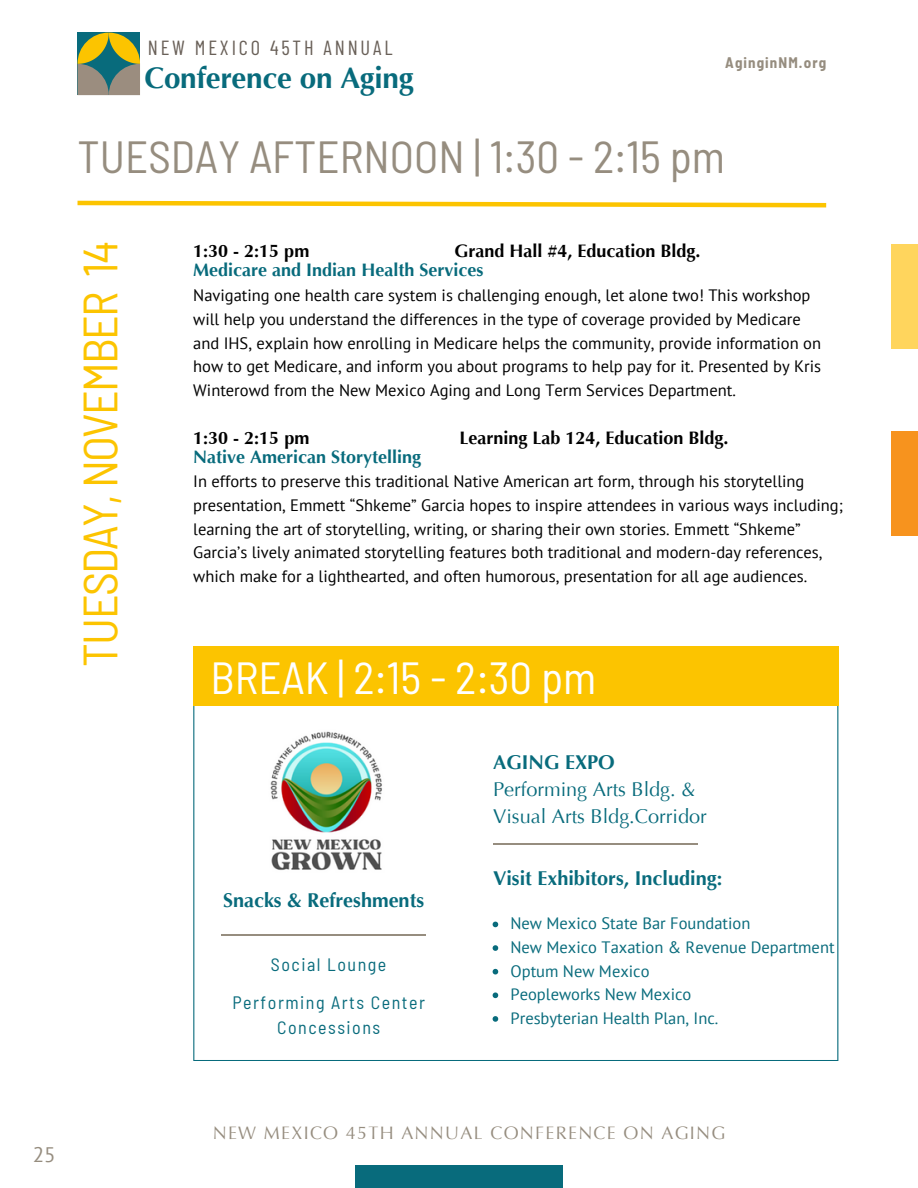
<style>
.page{position:relative;width:918px;height:1188px;background:#fff}
.page>*{position:absolute;margin:0;border:0;box-sizing:border-box;transform-origin:0 0}
.t1{font:semi-condensed 48px "Barlow";letter-spacing:-.035em;color:#fcc400}
.t2{font:semi-condensed 45px "Barlow";color:#968d7f}
.t3{font:semi-condensed 45px "Barlow";color:#fff}
.t4{font:700 29.7px "Optima LT Pro";letter-spacing:-.01em;color:#086b7c}
.t5{font:21px "PT Sans";color:#968d7f}
.t6{font:20.4px "Barlow Condensed";letter-spacing:.14em;color:#696058}
.t7{font:700 19.95px "Optima LT Pro";color:#086b7c}
.t8{font:19.95px "Optima LT Pro";color:#086b7c}
.t9{font:700 18px "Optima LT Pro";color:#000}
.t10{font:700 18px "Optima LT Pro";color:#086b7c}
.t11{font:semi-condensed 18px "Barlow";letter-spacing:.085em;color:#086b7c}
.t12{font:18px "Optima LT Pro";letter-spacing:.07em;color:#968d7f}
.t13{font:16.5px/23.7px "PT Sans";color:#000}
.t14{font:16.5px "PT Sans";color:#086b7c}
.t15{font:700 semi-condensed 15px "Barlow";letter-spacing:.07em;color:#968d7f}
</style>
<div class="page">
<svg style="left:77px;top:200px;width:750px;height:8px"></svg>
<div style="left:355px;top:1165px;width:208px;height:23px;background:#086b7c"></div>
<div style="left:892px;top:244px;width:26px;height:104px;background:#ffd55d"></div>
<svg style="left:193px;top:706px;width:645px;height:355px"></svg>
<div style="left:193px;top:646px;width:645px;height:60px;background:#fcc400"></div>
<img style="left:268px;top:730px;width:122px;height:144px">
<hr style="left:221px;top:935px;width:205px;height:1px;background:#968d7f">
<svg style="left:493px;top:922px;width:5px;height:5px"></svg>
<svg style="left:493px;top:945px;width:5px;height:6px"></svg>
<svg style="left:493px;top:969px;width:5px;height:5px"></svg>
<svg style="left:493px;top:992px;width:5px;height:6px"></svg>
<svg style="left:493px;top:1016px;width:5px;height:6px"></svg>
<hr style="left:493px;top:844px;width:205px;height:1px;background:#968d7f">
<svg style="left:78px;top:33px;width:62px;height:62px;background:#889259"></svg>
<div style="left:892px;top:431px;width:26px;height:104px;background:#f7931e"></div>
<p class="t6" style="left:148px;top:34px;width:246px">NEW MEXICO 45TH ANNUAL</p>
<p class="t4" style="left:144px;top:66px;width:271px">Conference on Aging</p>
<p class="t15" style="left:725px;top:53px;width:102px">AginginNM.org</p>
<p class="t2" style="left:78px;top:128px;width:649px">TUESDAY AFTERNOON | 1:30 - 2:15 pm</p>
<p class="t1" style="left:70px;top:667px;width:427px;rotate:-90deg">TUESDAY, NOVEMBER 14</p>
<p class="t9" style="left:193px;top:244px;width:118px">1:30 - 2:15 pm</p>
<p class="t9" style="left:454px;top:244px;width:248px">Grand Hall #4, Education Bldg.</p>
<p class="t10" style="left:193px;top:263px;width:292px">Medicare and Indian Health Services</p>
<p class="t13" style="left:193px;top:283px;width:629px">Navigating one health care system is challenging enough, let alone two! This workshop will help you understand the differences in the type of coverage provided by Medicare and IHS, explain how enrolling in Medicare helps the community, provide information on how to get Medicare, and inform you about programs to help pay for it. Presented by Kris Winterowd from the New Mexico Aging and Long Term Services Department.</p>
<p class="t9" style="left:193px;top:431px;width:118px">1:30 - 2:15 pm</p>
<p class="t9" style="left:459px;top:431px;width:271px">Learning Lab 124, Education Bldg.</p>
<p class="t10" style="left:193px;top:450px;width:230px">Native American Storytelling</p>
<p class="t13" style="left:193px;top:469px;width:651px">In efforts to preserve this traditional Native American art form, through his storytelling presentation, Emmett “Shkeme” Garcia hopes to inspire attendees in various ways including; learning the art of storytelling, writing, or sharing their own stories. Emmett “Shkeme” Garcia’s lively animated storytelling features both traditional and modern-day references, which make for a lighthearted, and often humorous, presentation for all age audiences.</p>
<p class="t3" style="left:211px;top:649px;width:387px">BREAK | 2:15 - 2:30 pm</p>
<p class="t7" style="left:223px;top:892px;width:203px">Snacks &amp; Refreshments</p>
<p class="t11" style="left:271px;top:953px;width:117px">Social Lounge</p>
<p class="t11" style="left:232px;top:991px;width:194px">Performing Arts Center</p>
<p class="t11" style="left:277px;top:1016px;width:105px">Concessions</p>
<p class="t7" style="left:493px;top:754px;width:123px">AGING EXPO</p>
<p class="t8" style="left:493px;top:781px;width:204px">Performing Arts Bldg. &amp;</p>
<p class="t8" style="left:493px;top:808px;width:215px">Visual Arts Bldg.Corridor</p>
<p class="t7" style="left:493px;top:870px;width:231px">Visit Exhibitors, Including:</p>
<p class="t14" style="left:511px;top:913px;width:241px">New Mexico State Bar Foundation</p>
<p class="t14" style="left:511px;top:936px;width:326px">New Mexico Taxation &amp; Revenue Department</p>
<p class="t14" style="left:511px;top:960px;width:141px">Optum New Mexico</p>
<p class="t14" style="left:511px;top:984px;width:182px">Peopleworks New Mexico</p>
<p class="t14" style="left:511px;top:1007px;width:209px">Presbyterian Health Plan, Inc.</p>
<p class="t5" style="left:33px;top:1141px;width:24px">25</p>
<p class="t12" style="left:213px;top:1126px;width:514px">NEW MEXICO 45TH ANNUAL CONFERENCE ON AGING</p>
</div>
